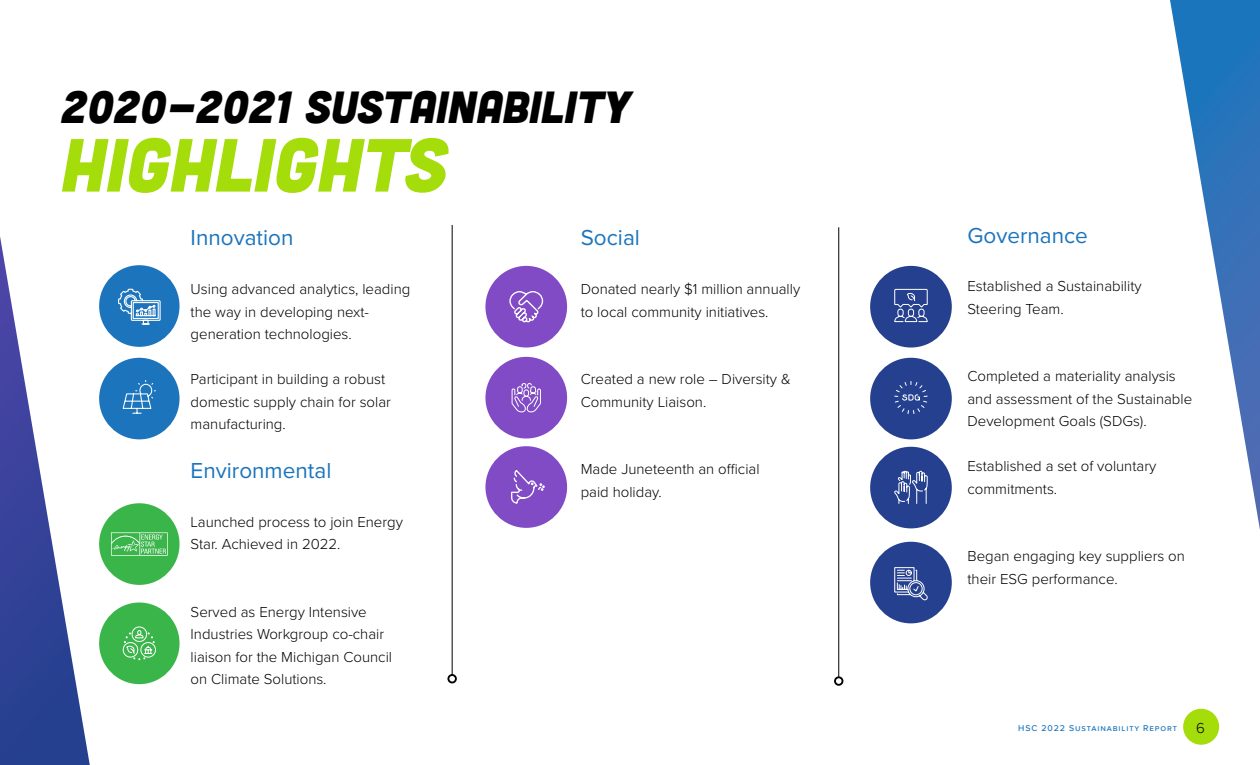
<style>
.page{position:relative;width:1260px;height:765px;background:#fff}
.page>*{position:absolute;margin:0;border:0;box-sizing:border-box;transform-origin:0 0}
.Page_Title{font:italic 75px "Cubano Sharp";color:#a5dd0a}
.Page_Title-2{font:italic 45px "Cubano Sharp";color:#000}
.Paragraph_Style{font:22.5px "Proxima Nova";color:#1c75bc}
.Paragraph_Style-2{font:300 15px/22.5px "Proxima Nova";color:#000}
.t1{font:500 8.75px "Proxima Nova";letter-spacing:.1em;color:#1c75bc}
</style>
<div class="page">
<div style="left:1183px;top:709px;width:36px;height:36px;background:#a5dd0a;border-radius:50%"></div>
<hr style="left:838px;top:227px;width:1px;height:450px;background:#000">
<div style="left:834px;top:676px;width:9px;height:10px;border:2px solid #000;border-radius:50%"></div>
<hr style="left:452px;top:225px;width:1px;height:450px;background:#000">
<div style="left:447px;top:674px;width:10px;height:9px;border:2px solid #000;border-radius:50%"></div>
<div style="left:99px;top:503px;width:81px;height:82px;background:#39b54a;border-radius:50%"></div>
<svg style="left:111px;top:532px;width:57px;height:24px"></svg>
<div style="left:99px;top:265px;width:81px;height:82px;background:#1c75bc;border-radius:50%"></div>
<svg style="left:118px;top:288px;width:43px;height:37px"></svg>
<div style="left:99px;top:358px;width:81px;height:81px;background:#1c75bc;border-radius:50%"></div>
<svg style="left:122px;top:380px;width:34px;height:34px"></svg>
<div style="left:99px;top:603px;width:81px;height:81px;background:#39b54a;border-radius:50%"></div>
<svg style="left:122px;top:626px;width:34px;height:35px"></svg>
<div style="left:870px;top:266px;width:82px;height:82px;background:#25408f;border-radius:50%"></div>
<svg style="left:894px;top:288px;width:34px;height:35px"></svg>
<div style="left:870px;top:358px;width:82px;height:81px;background:#25408f;border-radius:50%"></div>
<svg style="left:894px;top:381px;width:34px;height:33px"></svg>
<div style="left:870px;top:447px;width:82px;height:81px;background:#25408f;border-radius:50%"></div>
<svg style="left:894px;top:470px;width:34px;height:34px"></svg>
<div style="left:870px;top:542px;width:82px;height:81px;background:#25408f;border-radius:50%"></div>
<svg style="left:894px;top:567px;width:33px;height:34px"></svg>
<div style="left:485px;top:446px;width:82px;height:82px;background:#814bc6;border-radius:50%"></div>
<svg style="left:511px;top:470px;width:34px;height:34px"></svg>
<div style="left:485px;top:357px;width:82px;height:82px;background:#814bc6;border-radius:50%"></div>
<svg style="left:511px;top:383px;width:30px;height:30px"></svg>
<div style="left:485px;top:266px;width:82px;height:82px;background:#814bc6;border-radius:50%"></div>
<svg style="left:509px;top:291px;width:35px;height:32px"></svg>
<svg style="left:1170px;top:0;width:90px;height:530px"></svg>
<svg style="left:0;top:236px;width:90px;height:529px"></svg>
<p class="Page_Title-2" style="left:62px;top:77px;width:570px">2020-2021 SUSTAINABILITY</p>
<p class="Page_Title" style="left:62px;top:116px;width:388px">HIGHLIGHTS</p>
<p class="Paragraph_Style" style="left:191px;top:221px;width:104px">Innovation</p>
<p class="Paragraph_Style-2" style="left:191px;top:277px;width:221px">Using advanced analytics, leading the way in developing next&shy;generation technologies.</p>
<p class="Paragraph_Style-2" style="left:191px;top:367px;width:202px">Participant in building a robust domestic supply chain for solar manufacturing.</p>
<p class="Paragraph_Style" style="left:191px;top:454px;width:142px">Environmental</p>
<p class="Paragraph_Style-2" style="left:191px;top:509px;width:214px">Launched process to join Energy<br>Star. Achieved in 2022.</p>
<p class="Paragraph_Style" style="left:581px;top:221px;width:61px">Social</p>
<p class="Paragraph_Style-2" style="left:581px;top:277px;width:221px">Donated nearly $1 million annually to local community initiatives.</p>
<p class="Paragraph_Style-2" style="left:581px;top:367px;width:211px">Created a new role – Diversity &amp;<br>Community Liaison.</p>
<p class="Paragraph_Style-2" style="left:581px;top:457px;width:180px">Made Juneteenth an official paid holiday.</p>
<p class="Paragraph_Style-2" style="left:191px;top:599px;width:203px">Served as Energy Intensive<br>Industries Workgroup co-chair liaison for the Michigan Council on Climate Solutions.</p>
<p class="Paragraph_Style" style="left:968px;top:218px;width:122px">Governance</p>
<p class="Paragraph_Style-2" style="left:968px;top:274px;width:176px">Established a Sustainability<br>Steering Team.</p>
<p class="Paragraph_Style-2" style="left:968px;top:364px;width:226px">Completed a materiality analysis and assessment of the Sustainable<br>Development Goals (SDGs).</p>
<p class="Paragraph_Style-2" style="left:968px;top:454px;width:190px">Established a set of voluntary commitments.</p>
<p class="Paragraph_Style-2" style="left:968px;top:544px;width:219px">Began engaging key suppliers on their ESG performance.</p>
<p class="t1" style="left:1018px;top:722px;width:160px">HSC 2022 Sustainability Report</p>
<p class="Paragraph_Style-2" style="left:1196px;top:716px;width:10px">6</p>
</div>
